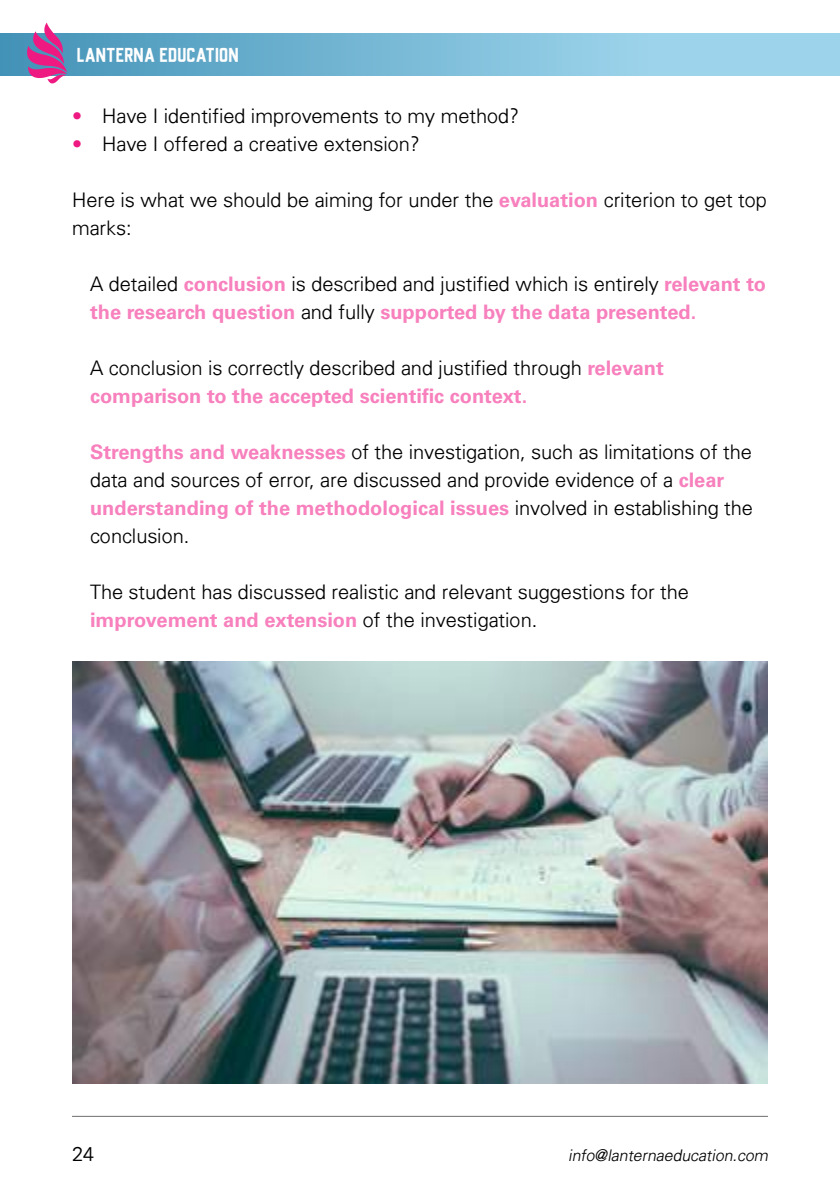
<style>
.page{position:relative;width:840px;height:1191px;background:#fff}
.page>*{position:absolute;margin:0;border:0;box-sizing:border-box;transform-origin:0 0}
.t1{font:300 20px/28px "Univers";color:#000}
.t2{font:700 20px "Univers LT Std";color:#f780bd}
.t3{font:18px "Universal Knowledge";color:#fff}
.t4{font:italic 300 16px "Univers";color:#000}
.s1{font-family:"Univers LT Std";font-weight:400;font-stretch:ultra-condensed;color:#ee1a82}
.s2{font-family:"Univers LT Std";font-weight:700;color:#f780bd}
.s3{font-family:"Univers";font-weight:300;color:#000}
</style>
<div class="page">
<hr style="left:72px;top:1116px;width:696px;height:1px;background:#6e6d6c">
<div style="left:0;top:34px;width:840px;height:41px;background:linear-gradient(to right,#4896ba,#acdff4)"></div>
<svg style="left:27px;top:23px;width:40px;height:60px"></svg>
<img style="left:72px;top:662px;width:696px;height:421px">
<p class="t3" style="left:77px;top:44px;width:164px">LANTERNA EDUCATION</p>
<p class="t1" style="left:72px;top:101px;width:448px"><span class="s1">•</span> Have I identified improvements to my method?</p>
<p class="t1" style="left:72px;top:129px;width:349px"><span class="s1">•</span> Have I offered a creative extension?</p>
<p class="t1" style="left:72px;top:185px;width:696px">Here is what we should be aiming for under the <span class="s2">evaluation</span> criterion to get top marks:</p>
<p class="t1" style="left:90px;top:269px;width:677px">A detailed <span class="s2">conclusion</span> is described and justified which is entirely <span class="s2">relevant to</span></p>
<p class="t2" style="left:90px;top:300px;width:607px">the research question <span class="s3">and fully</span> supported by the data presented.</p>
<p class="t1" style="left:90px;top:353px;width:575px">A conclusion is correctly described and justified through <span class="s2">relevant</span></p>
<p class="t2" style="left:90px;top:384px;width:438px">comparison to the accepted scientific context.</p>
<p class="t1" style="left:90px;top:437px;width:663px"><span class="s2">Strengths and weaknesses</span> of the investigation, such as limitations of the data and sources of error, are discussed and provide evidence of a <span class="s2">clear</span></p>
<p class="t2" style="left:90px;top:496px;width:664px">understanding of the methodological issues <span class="s3">involved in establishing the</span></p>
<p class="t1" style="left:90px;top:521px;width:101px">conclusion.</p>
<p class="t1" style="left:90px;top:577px;width:600px">The student has discussed realistic and relevant suggestions for the</p>
<p class="t2" style="left:90px;top:608px;width:448px">improvement and extension <span class="s3">of the investigation.</span></p>
<p class="t1" style="left:72px;top:1139px;width:24px">24</p>
<p class="t4" style="left:568px;top:1145px;width:204px">info@lanternaeducation.com</p>
</div>
